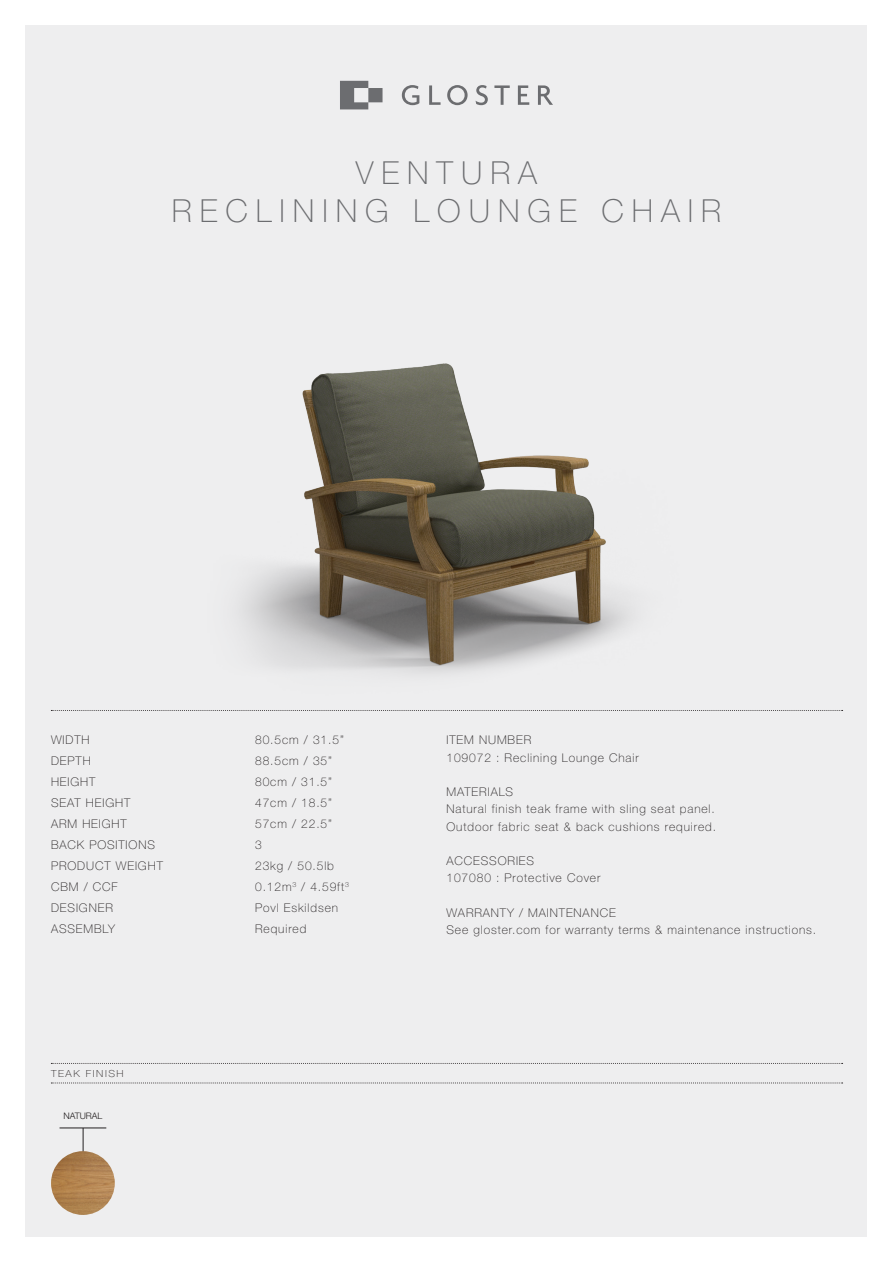
<style>
.page{position:relative;width:893px;height:1263px;background:#fff}
.page>*{position:absolute;margin:0;border:0;box-sizing:border-box;transform-origin:0 0}
.t1{font:100 31.8px "Helvetica Neue LT Pro";letter-spacing:.25em;color:#6c6d70}
.t2{font:100 12px/17.2px "Helvetica Neue LT Pro";letter-spacing:.075em;color:#231f20}
.t3{font:100 9.75px "Helvetica Neue LT Pro";letter-spacing:.15em;color:#231f20;scale:1.08 1}
.t4{font:300 9px "Helvetica Neue LT Pro";color:#231f20}
</style>
<div class="page">
<div style="left:26px;top:26px;width:841px;height:1211px;background:#eeeeef"></div>
<svg style="left:340px;top:81px;width:213px;height:28px"></svg>
<img style="left:239px;top:364px;width:393px;height:310px">
<svg style="left:51px;top:1083px;width:792px;height:1px"></svg>
<svg style="left:51px;top:1063px;width:792px;height:1px"></svg>
<svg style="left:51px;top:710px;width:792px;height:1px"></svg>
<hr style="left:60px;top:1128px;width:46px;height:1px;background:#231f20">
<svg style="left:83px;top:1128px;width:1px;height:23px"></svg>
<img style="left:51px;top:1151px;width:64px;height:64px;border-radius:32px">
<p class="t1" style="left:356px;top:154px;width:183px">VENTURA</p>
<p class="t1" style="left:172px;top:192px;width:551px">RECLINING LOUNGE CHAIR</p>
<p class="t2" style="left:51px;top:731px;width:40px">WIDTH</p>
<p class="t2" style="left:51px;top:752px;width:41px">DEPTH</p>
<p class="t2" style="left:51px;top:773px;width:46px">HEIGHT</p>
<p class="t2" style="left:51px;top:794px;width:81px">SEAT HEIGHT</p>
<p class="t2" style="left:51px;top:815px;width:77px">ARM HEIGHT</p>
<p class="t2" style="left:51px;top:836px;width:105px">BACK POSITIONS</p>
<p class="t2" style="left:51px;top:857px;width:113px">PRODUCT WEIGHT</p>
<p class="t2" style="left:51px;top:878px;width:68px">CBM / CCF</p>
<p class="t2" style="left:51px;top:899px;width:63px">DESIGNER</p>
<p class="t2" style="left:51px;top:920px;width:66px">ASSEMBLY</p>
<p class="t3" style="left:51px;top:1067px;width:69px">TEAK FINISH</p>
<p class="t4" style="left:63px;top:1111px;width:41px">NATURAL</p>
<p class="t2" style="left:255px;top:731px;width:90px">80.5cm / 31.5”</p>
<p class="t2" style="left:255px;top:752px;width:78px">88.5cm / 35”</p>
<p class="t2" style="left:255px;top:773px;width:78px">80cm / 31.5”</p>
<p class="t2" style="left:255px;top:794px;width:78px">47cm / 18.5”</p>
<p class="t2" style="left:255px;top:815px;width:78px">57cm / 22.5”</p>
<p class="t2" style="left:255px;top:836px;width:8px">3</p>
<p class="t2" style="left:255px;top:857px;width:80px">23kg / 50.5lb</p>
<p class="t2" style="left:255px;top:878px;width:95px">0.12m<sup>3</sup> / 4.59ft<sup>3</sup></p>
<p class="t2" style="left:255px;top:899px;width:84px">Povl Eskildsen</p>
<p class="t2" style="left:255px;top:920px;width:53px">Required</p>
<p class="t2" style="left:446px;top:731px;width:86px">ITEM NUMBER</p>
<p class="t2" style="left:446px;top:748px;width:194px">109072 : Reclining Lounge Chair</p>
<p class="t2" style="left:446px;top:783px;width:68px">MATERIALS</p>
<p class="t2" style="left:446px;top:800px;width:271px">Natural finish teak frame with sling seat panel.<br>Outdoor fabric seat &amp; back cushions required.</p>
<p class="t2" style="left:446px;top:852px;width:89px">ACCESSORIES</p>
<p class="t2" style="left:446px;top:869px;width:155px">107080 : Protective Cover</p>
<p class="t2" style="left:446px;top:904px;width:171px">WARRANTY / MAINTENANCE</p>
<p class="t2" style="left:446px;top:921px;width:371px">See gloster.com for warranty terms &amp; maintenance instructions.</p>
</div>
